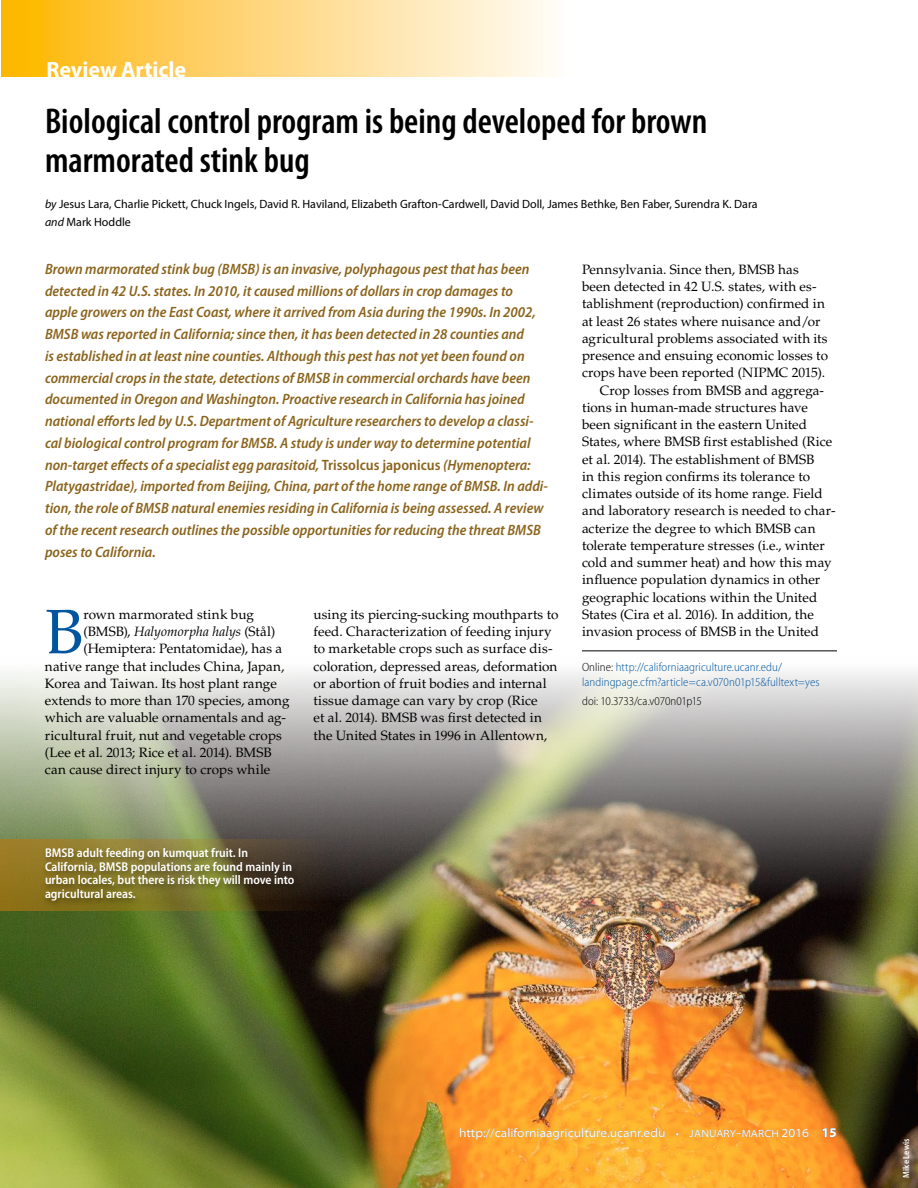
<style>
.page{position:relative;width:918px;height:1188px;background:#fff}
.page>*{position:absolute;margin:0;border:0;box-sizing:border-box;transform-origin:0 0}
.t1{font:62.85px "Palatino LT Std";color:#0054a0}
.t2{font:600 condensed 36px/39px "Myriad Pro";color:#000}
.t3{font:700 22.2px "Myriad Pro";letter-spacing:-.005em;color:#fff}
.t4{font:italic 600 semi-condensed 15px/21.8px "Myriad Pro";color:#8b641d}
.t5{font:13.5px/17.2px "Palatino LT Std";letter-spacing:.005em;color:#000}
.t6{font:italic 13.5px "Palatino LT Std";letter-spacing:.005em;color:#000}
.t7{font:600 semi-condensed 12.75px/13.5px "Myriad Pro";color:#fff}
.t8{font:semi-expanded 12.3px "Myriad Pro";color:#fff}
.t9{font:12px/18px "Myriad Pro";color:#000}
.t10{font:300 semi-condensed 12px/15px "Myriad Pro";letter-spacing:.005em;color:#0054a0}
.t11{font:300 semi-condensed 12px "Myriad Pro";letter-spacing:-.015em;color:#000}
.t12{font:semi-expanded 10.5px "Myriad Pro";letter-spacing:.02em;color:#fff}
.t13{font:600 semi-condensed 9px "Myriad Pro";color:#fff}
.s1{font-style:italic}
.s2{font-style:normal}
.s3{color:#000}
.s4{font-size:10.5px;color:#7e817b}
.s5{font-size:12.3px;color:#7e817b}
.s6{font-weight:900;font-stretch:normal;font-size:13.5px;color:#000}
</style>
<div class="page">
<img style="left:0;top:672px;width:918px;height:516px">
<svg style="left:1px;top:0;width:552px;height:76px;background:#fed87f"></svg>
<hr style="left:582px;top:650px;width:255px;height:1px;background:#000">
<svg style="left:0;top:839px;width:335px;height:72px;background:#6d5c27"></svg>
<div style="left:42px;top:846px;width:258px;height:62px;background:#000;opacity:.35"></div>
<h3 class="t3" style="left:47px;top:55px;width:141px">Review Article</h3>
<h2 class="t2" style="left:45px;top:102px;width:664px">Biological control program is being developed for brown marmorated stink bug</h2>
<p class="t9" style="left:45px;top:194px;width:714px"><span class="s1">by</span> Jesus Lara, Charlie Pickett, Chuck Ingels, David R. Haviland, Elizabeth Grafton-Cardwell, David Doll, James Bethke, Ben Faber, Surendra K. Dara <span class="s1">and</span> Mark Hoddle</p>
<p class="t4" style="left:45px;top:258px;width:504px">Brown marmorated stink bug (BMSB) is an invasive, polyphagous pest that has been detected in 42 U.S. states. In 2010, it caused millions of dollars in crop damages to apple growers on the East Coast, where it arrived from Asia during the 1990s. In 2002, BMSB was reported in California; since then, it has been detected in 28 counties and<br>is established in at least nine counties. Although this pest has not yet been found on commercial crops in the state, detections of BMSB in commercial orchards have been documented in Oregon and Washington. Proactive research in California has joined national efforts led by U.S. Department of Agriculture researchers to develop a classi&shy;cal biological control program for BMSB. A study is under way to determine potential non-target effects of a specialist egg parasitoid, <span class="s2">Trissolcus japonicus</span> (Hymenoptera:<br>Platygastridae), imported from Beijing, China, part of the home range of BMSB. In addi&shy;tion, the role of BMSB natural enemies residing in California is being assessed. A review of the recent research outlines the possible opportunities for reducing the threat BMSB poses to California.</p>
<p class="t5" style="left:582px;top:261px;width:218px">Pennsylvania. Since then, BMSB has</p>
<p class="t5" style="left:582px;top:278px;width:236px">been detected in 42 U.S. states, with es-</p>
<p class="t5" style="left:582px;top:295px;width:245px">tablishment (reproduction) confirmed in</p>
<p class="t5" style="left:582px;top:313px;width:240px">at least 26 states where nuisance and/or</p>
<p class="t5" style="left:582px;top:330px;width:247px">agricultural problems associated with its</p>
<p class="t5" style="left:582px;top:347px;width:248px">presence and ensuing economic losses to</p>
<p class="t5" style="left:582px;top:364px;width:245px">crops have been reported (NIPMC 2015).</p>
<p class="t5" style="left:600px;top:382px;width:226px">Crop losses from BMSB and aggrega-</p>
<p class="t5" style="left:582px;top:399px;width:228px">tions in human-made structures have</p>
<p class="t5" style="left:582px;top:416px;width:227px">been significant in the eastern United</p>
<p class="t5" style="left:582px;top:433px;width:252px">States, where BMSB first established (Rice</p>
<p class="t5" style="left:582px;top:451px;width:234px">et al. 2014). The establishment of BMSB</p>
<p class="t5" style="left:582px;top:468px;width:230px">in this region confirms its tolerance to</p>
<p class="t5" style="left:582px;top:485px;width:242px">climates outside of its home range. Field</p>
<p class="t5" style="left:582px;top:502px;width:255px">and laboratory research is needed to char-</p>
<p class="t5" style="left:582px;top:520px;width:235px">acterize the degree to which BMSB can</p>
<p class="t5" style="left:582px;top:537px;width:244px">tolerate temperature stresses (i.e., winter</p>
<p class="t5" style="left:582px;top:554px;width:251px">cold and summer heat) and how this may</p>
<p class="t5" style="left:582px;top:571px;width:240px">influence population dynamics in other</p>
<p class="t5" style="left:582px;top:589px;width:237px">geographic locations within the United</p>
<p class="t5" style="left:582px;top:606px;width:233px">States (Cira et al. 2016). In addition, the</p>
<p class="t5" style="left:582px;top:623px;width:239px">invasion process of BMSB in the United</p>
<p class="t10" style="left:582px;top:659px;width:239px"><span class="s3">Online:</span> http://californiaagriculture.ucanr.edu/ landingpage.cfm?article=ca.v070n01p15&amp;fulltext=yes</p>
<p class="t11" style="left:582px;top:694px;width:121px">doi: 10.3733/ca.v070n01p15</p>
<h1 class="t1" style="left:45px;top:595px;width:40px">B</h1>
<p class="t5" style="left:83px;top:606px;width:172px">rown marmorated stink bug</p>
<p class="t5" style="left:313px;top:606px;width:246px">using its piercing-sucking mouthparts to feed. Characterization of feeding injury to marketable crops such as surface dis&shy;coloration, depressed areas, deformation or abortion of fruit bodies and internal tissue damage can vary by crop (Rice<br>et al. 2014). BMSB was first detected in the United States in 1996 in Allentown,</p>
<p class="t6" style="left:83px;top:624px;width:193px"><span class="s2">(BMSB),</span> Halyomorpha halys <span class="s2">(Stål)</span></p>
<p class="t5" style="left:83px;top:640px;width:200px">(Hemiptera: Pentatomidae), has a</p>
<p class="t5" style="left:45px;top:658px;width:241px">native range that includes China, Japan,</p>
<p class="t5" style="left:45px;top:675px;width:233px">Korea and Taiwan. Its host plant range</p>
<p class="t5" style="left:45px;top:692px;width:246px">extends to more than 170 species, among</p>
<p class="t5" style="left:45px;top:709px;width:242px">which are valuable ornamentals and ag-</p>
<p class="t5" style="left:45px;top:727px;width:238px">ricultural fruit, nut and vegetable crops</p>
<p class="t5" style="left:45px;top:744px;width:228px">(Lee et al. 2013; Rice et al. 2014). BMSB</p>
<p class="t5" style="left:45px;top:761px;width:227px">can cause direct injury to crops while</p>
<p class="t7" style="left:45px;top:846px;width:251px">BMSB adult feeding on kumquat fruit. In California, BMSB populations are found mainly in urban locales, but there is risk they will move into agricultural areas.</p>
<p class="t8" style="left:459px;top:1126px;width:221px">http://californiaagriculture.ucanr.edu <span class="s4">•</span></p>
<p class="t12" style="left:690px;top:1127px;width:149px">JANUARY–MARCH <span class="s5">2016</span> <span class="s6">15</span></p>
<p class="t13" style="left:900px;top:1178px;width:40px;rotate:-90deg">Mike Lewis</p>
</div>
